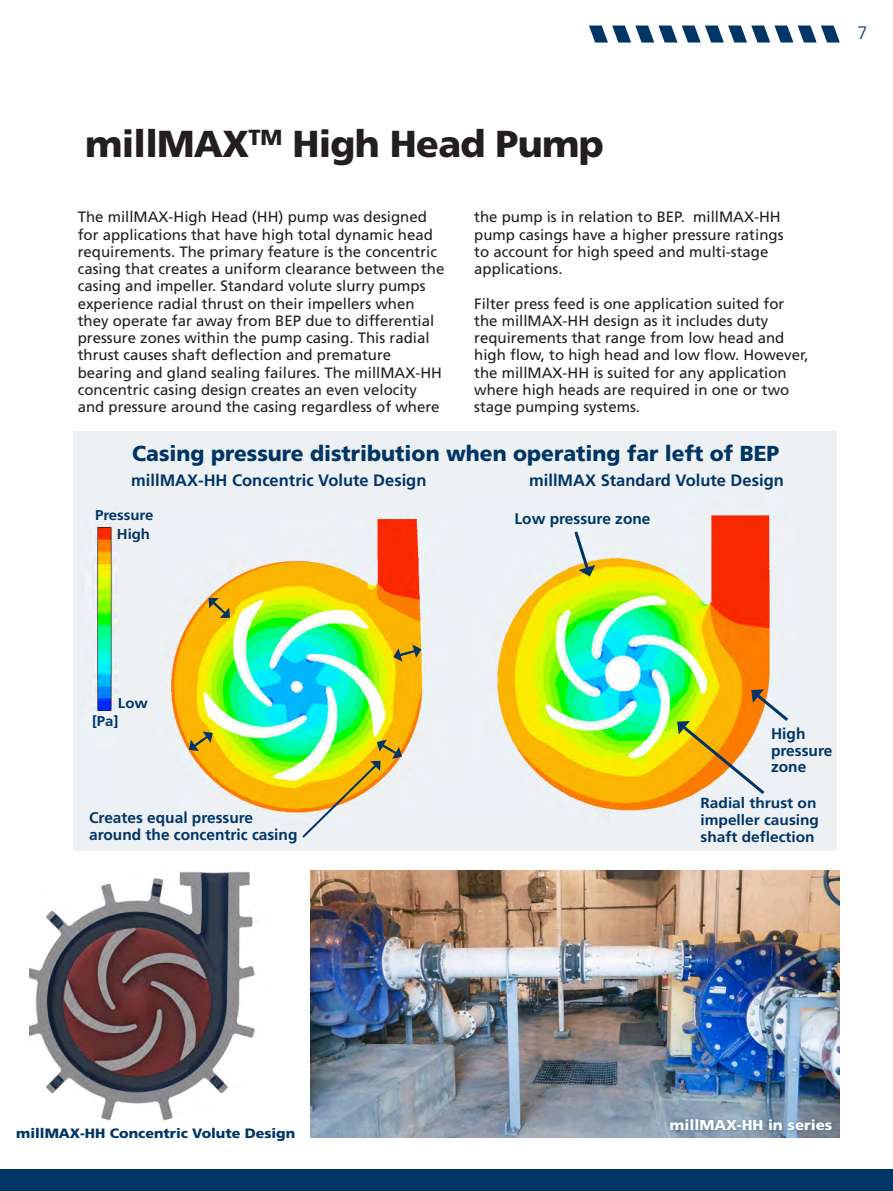
<style>
.page{position:relative;width:893px;height:1191px;background:#fff}
.page>*{position:absolute;margin:0;border:0;box-sizing:border-box;transform-origin:0 0}
.t1{font:900 37.5px "Frutiger";letter-spacing:-.02em;color:#231f20}
.t2{font:900 21.6px "Frutiger";color:#003566}
.t3{font:300 18px "Frutiger";color:#003566}
.t4{font:700 16.5px "Frutiger";color:#003566}
.t5{font:700 15.45px/16.6px "Frutiger";color:#003566}
.t6{font:15px/17.2px "Frutiger";color:#231f20}
.t7{font:700 14.7px/17px "Frutiger";color:#003566;scale:1.05 1}
.t8{font:700 14.25px/19.4px "Frutiger";color:#003566;text-align:right;scale:1.05 1}
.t9{font:900 14.25px "Frutiger";color:#fff;scale:1.05 1}
.t10{font:900 13.5px "Frutiger";color:#003566;scale:1.05 1}
</style>
<div class="page">
<img style="left:29px;top:871px;width:226px;height:250px">
<div style="left:0;top:1169px;width:893px;height:22px;background:#003566"></div>
<svg style="left:589px;top:26px;width:251px;height:17px"></svg>
<img style="left:156px;top:511px;width:303px;height:313px">
<img style="left:462px;top:490px;width:333px;height:332px">
<svg style="left:677px;top:689px;width:114px;height:108px;background:#e3c268"></svg>
<img style="left:82px;top:507px;width:35px;height:332px">
<svg style="left:572px;top:528px;width:23px;height:48px"></svg>
<svg style="left:393px;top:644px;width:28px;height:17px"></svg>
<svg style="left:208px;top:598px;width:22px;height:20px"></svg>
<svg style="left:300px;top:739px;width:102px;height:101px;background:#dcd87f"></svg>
<svg style="left:189px;top:731px;width:24px;height:20px"></svg>
<img style="left:311px;top:870px;width:529px;height:267px">
<div style="left:666px;top:1115px;width:170px;height:20px;background:#003566;opacity:.28"></div>
<h1 class="t1" style="left:85px;top:121px;width:520px">millMAX<sup>TM</sup> High Head Pump</h1>
<p class="t6" style="left:78px;top:208px;width:368px">The millMAX-High Head (HH) pump was designed for applications that have high total dynamic head requirements. The primary feature is the concentric casing that creates a uniform clearance between the casing and impeller. Standard volute slurry pumps experience radial thrust on their impellers when they operate far away from BEP due to differential pressure zones within the pump casing. This radial thrust causes shaft deflection and premature bearing and gland sealing failures. The millMAX-HH concentric casing design creates an even velocity and pressure around the casing regardless of where</p>
<p class="t6" style="left:474px;top:208px;width:311px">the pump is in relation to BEP. millMAX-HH pump casings have a higher pressure ratings to account for high speed and multi-stage applications.</p>
<p class="t6" style="left:474px;top:295px;width:336px">Filter press feed is one application suited for the millMAX-HH design as it includes duty requirements that range from low head and high flow, to high head and low flow. However, the millMAX-HH is suited for any application where high heads are required in one or two stage pumping systems.</p>
<h2 class="t2" style="left:132px;top:440px;width:649px">Casing pressure distribution when operating far left of BEP</h2>
<p class="t4" style="left:131px;top:471px;width:297px">millMAX-HH Concentric Volute Design</p>
<p class="t4" style="left:529px;top:470px;width:256px">millMAX Standard Volute Design</p>
<p class="t8" style="left:95px;top:505px;width:57px">Pressure<br>High</p>
<p class="t5" style="left:514px;top:511px;width:137px">Low pressure zone</p>
<p class="t3" style="left:857px;top:23px;width:12px">7</p>
<p class="t8" style="left:92px;top:694px;width:55px;line-height:17.7px;text-align:left;text-indent:26px">Low [Pa]</p>
<p class="t5" style="left:89px;top:808px;width:210px;line-height:17.7px">Creates equal pressure around the concentric casing</p>
<p class="t5" style="left:771px;top:725px;width:63px">High pressure zone</p>
<p class="t7" style="left:700px;top:794px;width:114px">Radial thrust on impeller causing shaft deflection</p>
<p class="t10" style="left:16px;top:1125px;width:267px">millMAX-HH Concentric Volute Design</p>
<p class="t9" style="left:669px;top:1116px;width:157px">millMAX-HH in series</p>
</div>
